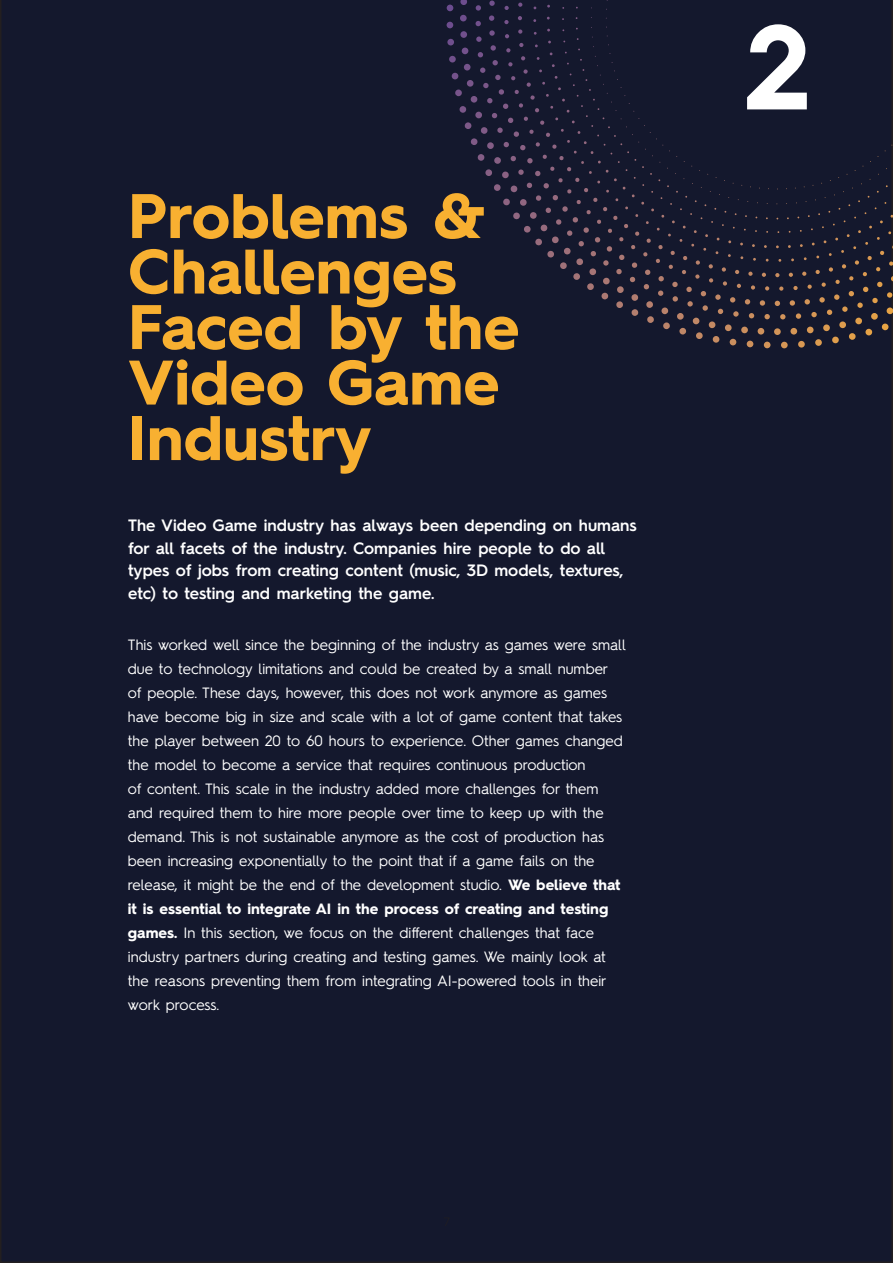
<style>
.page{position:relative;width:893px;height:1263px;background:#14182d}
.page>*{position:absolute;margin:0;border:0;box-sizing:border-box;transform-origin:0 0}
.Paragraph_Style_6{font:700 120px "Hurme Geometric Sans 3";color:#fff}
.Title1{font:700 63px/55.5px "Hurme Geometric Sans 3";color:#f8b031}
.Paragraph_Style_2{font:600 16.5px/22.5px "Hurme Geometric Sans 3";color:#fff}
.Paragraph_Style_4{font:15px/24px "Hurme Geometric Sans 3";color:#fff}
.s1{font-weight:700}
</style>
<div class="page">
<svg style="left:447px;top:0;width:161px;height:21px;background:#1a1b33"></svg>
<p class="Title1" style="left:128px;top:184px;width:393px">Problems &amp;<br>Challenges<br>Faced by the<br>Video Game<br>Industry</p>
<p class="Paragraph_Style_2" style="left:128px;top:513px;width:510px">The Video Game industry has always been depending on humans for all facets of the industry. Companies hire people to do all types of jobs from creating content (music, 3D models, textures, etc) to testing and marketing the game.</p>
<p class="Paragraph_Style_4" style="left:128px;top:632px;width:499px">This worked well since the beginning of the industry as games were small due to technology limitations and could be created by a small number<br>of people. These days, however, this does not work anymore as games have become big in size and scale with a lot of game content that takes the player between 20 to 60 hours to experience. Other games changed the model to become a service that requires continuous production<br>of content. This scale in the industry added more challenges for them and required them to hire more people over time to keep up with the demand. This is not sustainable anymore as the cost of production has been increasing exponentially to the point that if a game fails on the release, it might be the end of the development studio. <span class="s1">We believe that it is essential to integrate AI in the process of creating and testing games.</span> In this section, we focus on the different challenges that face industry partners during creating and testing games. We mainly look at the reasons preventing them from integrating AI-powered tools in their work process.</p>
<p class="Paragraph_Style_6" style="left:745px;top:-17px;width:66px">2</p>
</div>
